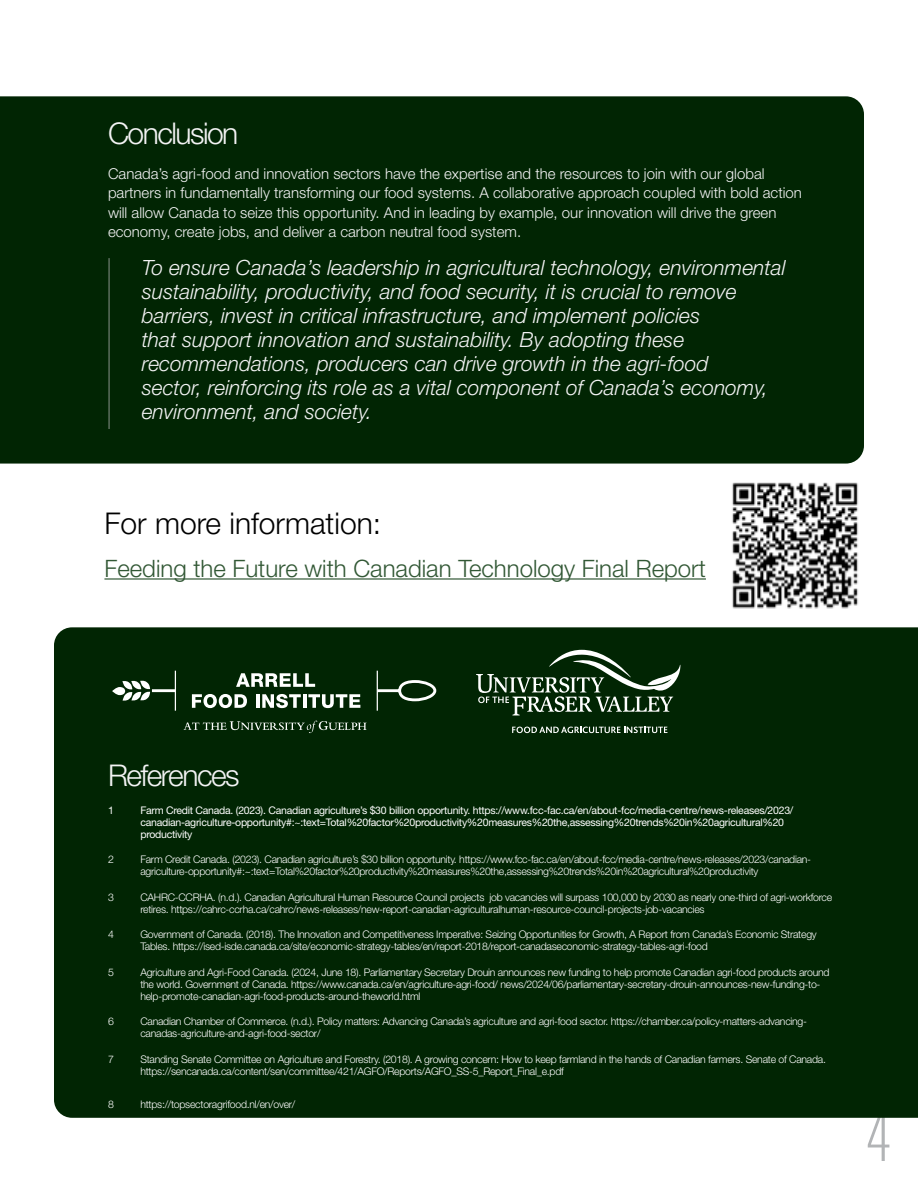
<style>
.page{position:relative;width:918px;height:1188px;background:#fff}
.page>*{position:absolute;margin:0;border:0;box-sizing:border-box;transform-origin:0 0}
.t1{font:300 75px "Antarctican Headline";color:#b2b4b6}
.t2{font:300 30px "Helvetica Neue LT Std";letter-spacing:-.05em;color:#f3f3f4}
.t3{font:300 30px "Helvetica Neue LT Std";color:#000}
.t4{font:300 24px "Helvetica Neue LT Std";color:#325835}
.t5{font:italic 300 21px/24px "Helvetica Neue LT Std";color:#f3f3f4}
.t6{font:300 15px/19.5px "Helvetica Neue LT Std";color:#f3f3f4}
.t7{font:300 10.5px/12px "Helvetica Neue LT Std";letter-spacing:-.025em;color:#fff}
.t8{font:10.5px/12px "Helvetica Neue LT Std";letter-spacing:-.025em;color:#fff}
</style>
<div class="page">
<div style="left:54px;top:627px;width:864px;height:491px;background:#012503"></div>
<svg style="left:236px;top:673px;width:79px;height:14px"></svg>
<svg style="left:192px;top:694px;width:55px;height:14px"></svg>
<hr style="left:256px;top:694px;width:3px;height:14px;background:#fff">
<svg style="left:262px;top:694px;width:39px;height:14px"></svg>
<hr style="left:303px;top:694px;width:3px;height:14px;background:#fff">
<svg style="left:308px;top:694px;width:52px;height:14px"></svg>
<hr style="left:377px;top:671px;width:1px;height:40px;background:#fff">
<svg style="left:374px;top:679px;width:62px;height:24px"></svg>
<svg style="left:184px;top:721px;width:183px;height:12px;background:#2e4c30"></svg>
<hr style="left:175px;top:671px;width:1px;height:40px;background:#fff">
<hr style="left:152px;top:689px;width:23px;height:3px;background:#fff">
<svg style="left:112px;top:680px;width:38px;height:21px"></svg>
<svg style="left:476px;top:650px;width:204px;height:65px;background:#314e33"></svg>
<svg style="left:512px;top:727px;width:155px;height:6px"></svg>
<div style="left:0;top:96px;width:864px;height:368px;background:#012503"></div>
<hr style="left:108px;top:258px;width:2px;height:171px;background:#b3b4b5">
<hr style="left:104px;top:578px;width:602px;height:2px;background:#325835">
<img style="left:732px;top:482px;width:126px;height:127px">
<h2 class="t2" style="left:108px;top:115px;width:132px">Conclusion</h2>
<p class="t6" style="left:108px;top:164px;width:696px">Canada’s agri-food and innovation sectors have the expertise and the resources to join with our global partners in fundamentally transforming our food systems. A collaborative approach coupled with bold action will allow Canada to seize this opportunity. And in leading by example, our innovation will drive the green economy, create jobs, and deliver a carbon neutral food system.</p>
<p class="t5" style="left:142px;top:255px;width:645px">To ensure Canada’s leadership in agricultural technology, environmental sustainability, productivity, and food security, it is crucial to remove barriers, invest in critical infrastructure, and implement policies<br>that support innovation and sustainability. By adopting these recommendations, producers can drive growth in the agri-food<br>sector, reinforcing its role as a vital component of Canada’s economy, environment, and society.</p>
<h2 class="t3" style="left:104px;top:505px;width:278px">For more information:</h2>
<h3 class="t4" style="left:104px;top:553px;width:603px">Feeding the Future with Canadian Technology Final Report</h3>
<h2 class="t2" style="left:108px;top:757px;width:133px">References</h2>
<p class="t8" style="left:108px;top:804px;width:7px">1</p>
<p class="t8" style="left:140px;top:804px;width:655px">Farm Credit Canada. (2023). Canadian agriculture’s $30 billion opportunity. https://www.fcc-fac.ca/en/about-fcc/media-centre/news-releases/2023/ canadian-agriculture-opportunity#:~:text=Total%20factor%20productivity%20measures%20the,assessing%20trends%20in%20agricultural%20 productivity</p>
<p class="t7" style="left:108px;top:853px;width:7px">2</p>
<p class="t7" style="left:140px;top:853px;width:672px">Farm Credit Canada. (2023). Canadian agriculture’s $30 billion opportunity. https://www.fcc-fac.ca/en/about-fcc/media-centre/news-releases/2023/canadian&shy;agriculture-opportunity#:~:text=Total%20factor%20productivity%20measures%20the,assessing%20trends%20in%20agricultural%20productivity</p>
<p class="t7" style="left:108px;top:891px;width:7px">3</p>
<p class="t7" style="left:140px;top:891px;width:693px">CAHRC-CCRHA. (n.d.). Canadian Agricultural Human Resource Council projects job vacancies will surpass 100,000 by 2030 as nearly one-third of agri-workforce retires. https://cahrc-ccrha.ca/cahrc/news-releases/new-report-canadian-agriculturalhuman-resource-council-projects-job-vacancies</p>
<p class="t7" style="left:108px;top:928px;width:7px">4</p>
<p class="t7" style="left:140px;top:928px;width:678px">Government of Canada. (2018). The Innovation and Competitiveness Imperative: Seizing Opportunities for Growth, A Report from Canada’s Economic Strategy<br>Tables. https://ised-isde.canada.ca/site/economic-strategy-tables/en/report-2018/report-canadaseconomic-strategy-tables-agri-food</p>
<p class="t7" style="left:108px;top:966px;width:7px">5</p>
<p class="t7" style="left:140px;top:966px;width:691px">Agriculture and Agri-Food Canada. (2024, June 18). Parliamentary Secretary Drouin announces new funding to help promote Canadian agri-food products around the world. Government of Canada. https://www.canada.ca/en/agriculture-agri-food/ news/2024/06/parliamentary-secretary-drouin-announces-new-funding-to&shy;help-promote-canadian-agri-food-products-around-theworld.html</p>
<p class="t7" style="left:108px;top:1015px;width:7px">6</p>
<p class="t7" style="left:140px;top:1015px;width:668px">Canadian Chamber of Commerce. (n.d.). Policy matters: Advancing Canada’s agriculture and agri-food sector. https://chamber.ca/policy-matters-advancing&shy;canadas-agriculture-and-agri-food-sector/</p>
<p class="t7" style="left:108px;top:1053px;width:7px">7</p>
<p class="t7" style="left:140px;top:1053px;width:687px">Standing Senate Committee on Agriculture and Forestry. (2018). A growing concern: How to keep farmland in the hands of Canadian farmers. Senate of Canada. https://sencanada.ca/content/sen/committee/421/AGFO/Reports/AGFO_SS-5_Report_Final_e.pdf</p>
<p class="t7" style="left:108px;top:1098px;width:7px">8</p>
<p class="t7" style="left:140px;top:1098px;width:157px">https://topsectoragrifood.nl/en/over/</p>
<h1 class="t1" style="left:866px;top:1086px;width:26px">4</h1>
</div>
